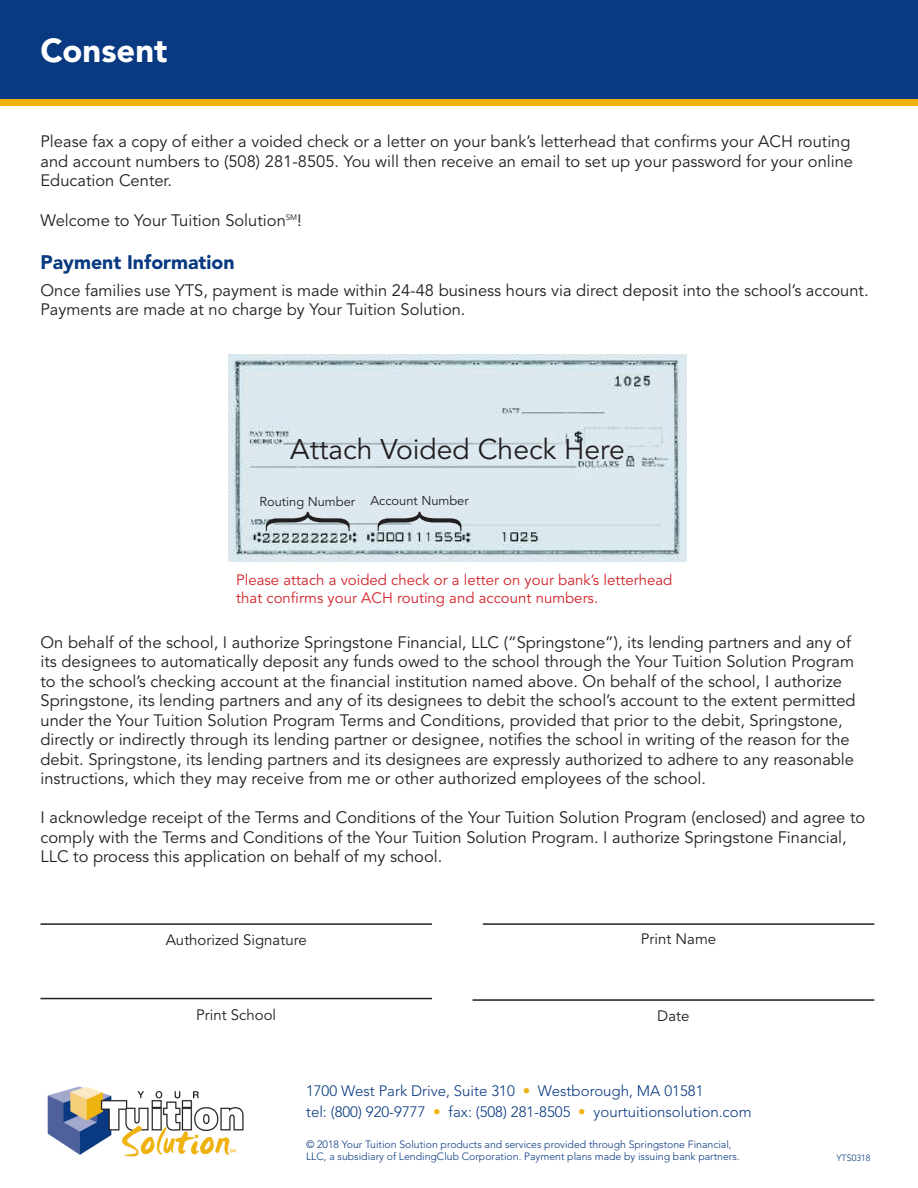
<style>
.page{position:relative;width:918px;height:1188px;background:#fff}
.page>*{position:absolute;margin:0;border:0;box-sizing:border-box;transform-origin:0 0}
.t1{font:900 33px "Avenir LT Std";color:#fff}
.t2{font:28.2px "Avenir LT Std";color:#231f20}
.t3{font:900 19.5px "Avenir LT Std";color:#083981}
.t4{font:16.5px/19.5px "Avenir LT Std";color:#231f20}
.t5{font:300 15px "Avenir LT Std";color:#083981}
.t6{font:15px/18px "Avenir LT Std";color:#d1232a}
.t7{font:15px "Avenir LT Std";color:#231f20}
.t8{font:12.9px "Avenir LT Std";color:#231f20}
.t9{font:300 10.5px/12.6px "Avenir LT Std";color:#083981}
.t10{font:300 9px "Avenir LT Std";color:#083981}
.s1{color:#efb211}
</style>
<div class="page">
<div style="left:0;top:0;width:918px;height:104px;background:#083981"></div>
<div style="left:0;top:99px;width:918px;height:7px;background:#efb211"></div>
<img style="left:229px;top:354px;width:457px;height:207px">
<svg style="left:266px;top:512px;width:84px;height:19px;background:#adb5ba"></svg>
<svg style="left:378px;top:512px;width:83px;height:19px;background:#b0b8bd"></svg>
<hr style="left:40px;top:923px;width:392px;height:2px;background:#231f20">
<hr style="left:40px;top:998px;width:392px;height:1px;background:#231f20">
<hr style="left:483px;top:923px;width:391px;height:2px;background:#231f20">
<hr style="left:472px;top:999px;width:402px;height:2px;background:#231f20">
<img style="left:47px;top:1086px;width:197px;height:71px">
<p class="t1" style="left:40px;top:30px;width:128px">Consent</p>
<p class="t4" style="left:40px;top:133px;width:814px">Please fax a copy of either a voided check or a letter on your bank’s letterhead that confirms your ACH routing and account numbers to (508) 281-8505. You will then receive an email to set up your password for your online<br>Education Center.</p>
<p class="t4" style="left:40px;top:211px;width:263px">Welcome to Your Tuition Solution<sup>SM</sup>!</p>
<p class="t3" style="left:40px;top:250px;width:196px">Payment Information</p>
<p class="t4" style="left:40px;top:281px;width:830px">Once families use YTS, payment is made within 24-48 business hours via direct deposit into the school’s account.<br>Payments are made at no charge by Your Tuition Solution.</p>
<p class="t2" style="left:290px;top:433px;width:336px">Attach Voided Check Here</p>
<p class="t8" style="left:259px;top:494px;width:97px">Routing Number</p>
<p class="t8" style="left:370px;top:493px;width:100px">Account Number</p>
<p class="t6" style="left:236px;top:571px;width:438px">Please attach a voided check or a letter on your bank’s letterhead that confirms your ACH routing and account numbers.</p>
<p class="t4" style="left:40px;top:633px;width:817px">On behalf of the school, I authorize Springstone Financial, LLC (“Springstone”), its lending partners and any of its designees to automatically deposit any funds owed to the school through the Your Tuition Solution Program to the school’s checking account at the financial institution named above. On behalf of the school, I authorize Springstone, its lending partners and any of its designees to debit the school’s account to the extent permitted under the Your Tuition Solution Program Terms and Conditions, provided that prior to the debit, Springstone, directly or indirectly through its lending partner or designee, notifies the school in writing of the reason for the debit. Springstone, its lending partners and its designees are expressly authorized to adhere to any reasonable instructions, which they may receive from me or other authorized employees of the school.</p>
<p class="t4" style="left:40px;top:808px;width:826px">I acknowledge receipt of the Terms and Conditions of the Your Tuition Solution Program (enclosed) and agree to comply with the Terms and Conditions of the Your Tuition Solution Program. I authorize Springstone Financial,<br>LLC to process this application on behalf of my school.</p>
<p class="t7" style="left:166px;top:931px;width:143px">Authorized Signature</p>
<p class="t7" style="left:196px;top:1006px;width:81px">Print School</p>
<p class="t7" style="left:641px;top:930px;width:77px">Print Name</p>
<p class="t7" style="left:657px;top:1007px;width:34px">Date</p>
<p class="t5" style="left:306px;top:1082px;width:399px">1700 West Park Drive, Suite 310 <span class="s1">•</span> Westborough, MA 01581</p>
<p class="t5" style="left:306px;top:1103px;width:447px">tel: (800) 920-9777 <span class="s1">•</span> fax: (508) 281-8505 <span class="s1">•</span> yourtuitionsolution.com</p>
<p class="t9" style="left:306px;top:1138px;width:435px">© 2018 Your Tuition Solution products and services provided through Springstone Financial,<br>LLC, a subsidiary of LendingClub Corporation. Payment plans made by issuing bank partners.</p>
<p class="t10" style="left:836px;top:1153px;width:36px">YTS0318</p>
</div>
